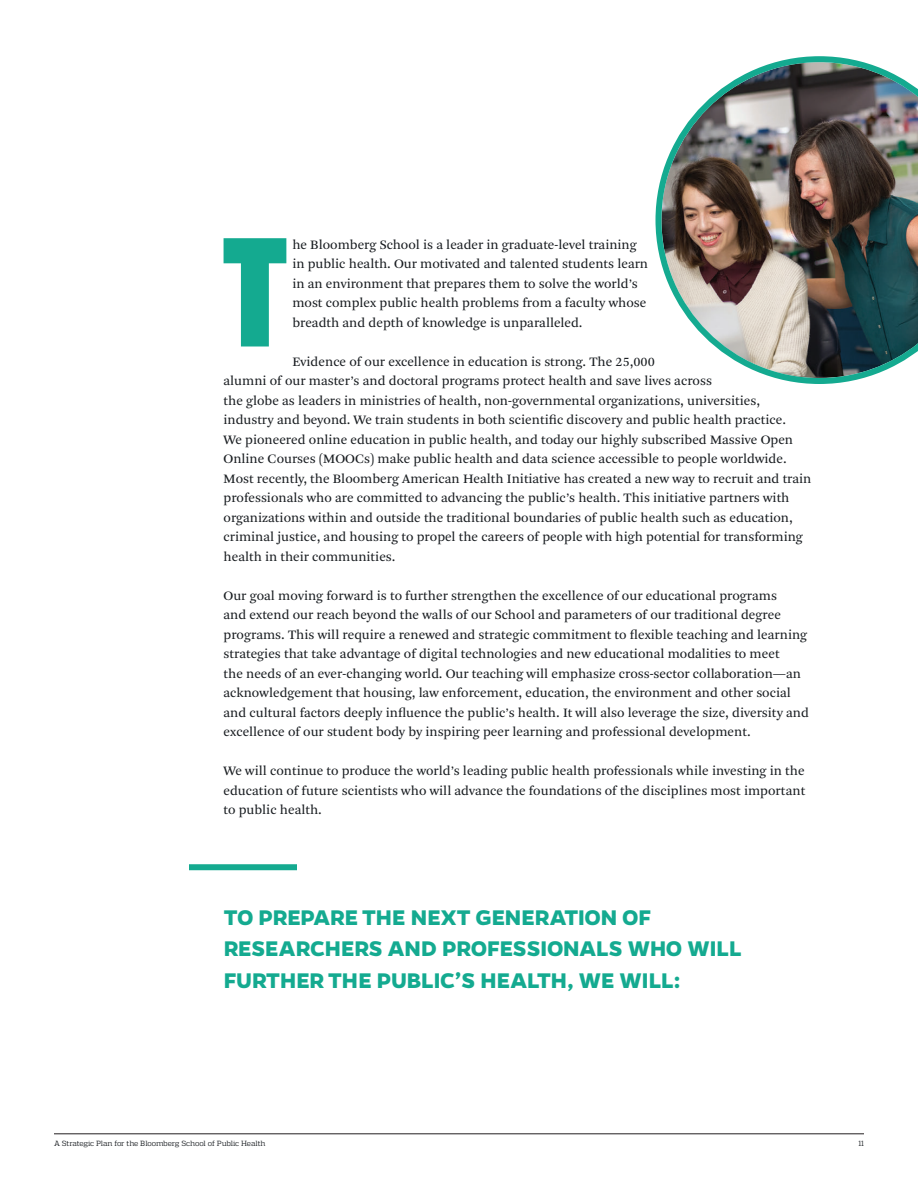
<style>
.page{position:relative;width:918px;height:1188px;background:#fff}
.page>*{position:absolute;margin:0;border:0;box-sizing:border-box;transform-origin:0 0}
.t1{font:700 135.75px "Titling Gothic FB Comp";color:#14aa90}
.t2{font:700 24px/31.5px "Gentona";color:#14aa90}
.t3{font:13.5px/19.5px "Arnhem Pro Blond";color:#181c20}
.t4{font:7.5px "Quadon";letter-spacing:-.015em;color:#181c20}
</style>
<div class="page">
<img style="left:656px;top:56px;width:262px;height:328px">
<div style="left:189px;top:864px;width:108px;height:6px;background:#14aa90"></div>
<hr style="left:54px;top:1133px;width:810px;height:1px;background:#231f20">
<p class="t1" style="left:223px;top:216px;width:65px">T</p>
<p class="t3" style="left:292px;top:235px;width:357px">he Bloomberg School is a leader in graduate-level training in public health. Our motivated and talented students learn in an environment that prepares them to solve the world’s most complex public health problems from a faculty whose breadth and depth of knowledge is unparalleled.</p>
<p class="t3" style="left:224px;top:352px;width:589px;text-indent:69px">Evidence of our excellence in education is strong. The 25,000<br>alumni of our master’s and doctoral programs protect health and save lives across<br>the globe as leaders in ministries of health, non-governmental organizations, universities, industry and beyond. We train students in both scientific discovery and public health practice.<br>We pioneered online education in public health, and today our highly subscribed Massive Open Online Courses (MOOCs) make public health and data science accessible to people worldwide.<br>Most recently, the Bloomberg American Health Initiative has created a new way to recruit and train professionals who are committed to advancing the public’s health. This initiative partners with organizations within and outside the traditional boundaries of public health such as education, criminal justice, and housing to propel the careers of people with high potential for transforming health in their communities.</p>
<p class="t3" style="left:224px;top:586px;width:587px">Our goal moving forward is to further strengthen the excellence of our educational programs<br>and extend our reach beyond the walls of our School and parameters of our traditional degree programs. This will require a renewed and strategic commitment to flexible teaching and learning strategies that take advantage of digital technologies and new educational modalities to meet<br>the needs of an ever-changing world. Our teaching will emphasize cross-sector collaboration—an acknowledgement that housing, law enforcement, education, the environment and other social and cultural factors deeply influence the public’s health. It will also leverage the size, diversity and excellence of our student body by inspiring peer learning and professional development.</p>
<p class="t3" style="left:224px;top:761px;width:583px;text-align:justify">We will continue to produce the world’s leading public health professionals while investing in the education of future scientists who will advance the foundations of the disciplines most important to public health.</p>
<p class="t2" style="left:224px;top:901px;width:519px">TO PREPARE THE NEXT GENERATION OF<br>RESEARCHERS AND PROFESSIONALS WHO WILL<br>FURTHER THE PUBLIC’S HEALTH, WE WILL:</p>
<p class="t4" style="left:54px;top:1139px;width:213px">A Strategic Plan for the Bloomberg School of Public Health</p>
<p class="t4" style="left:858px;top:1139px;width:7px">11</p>
</div>
